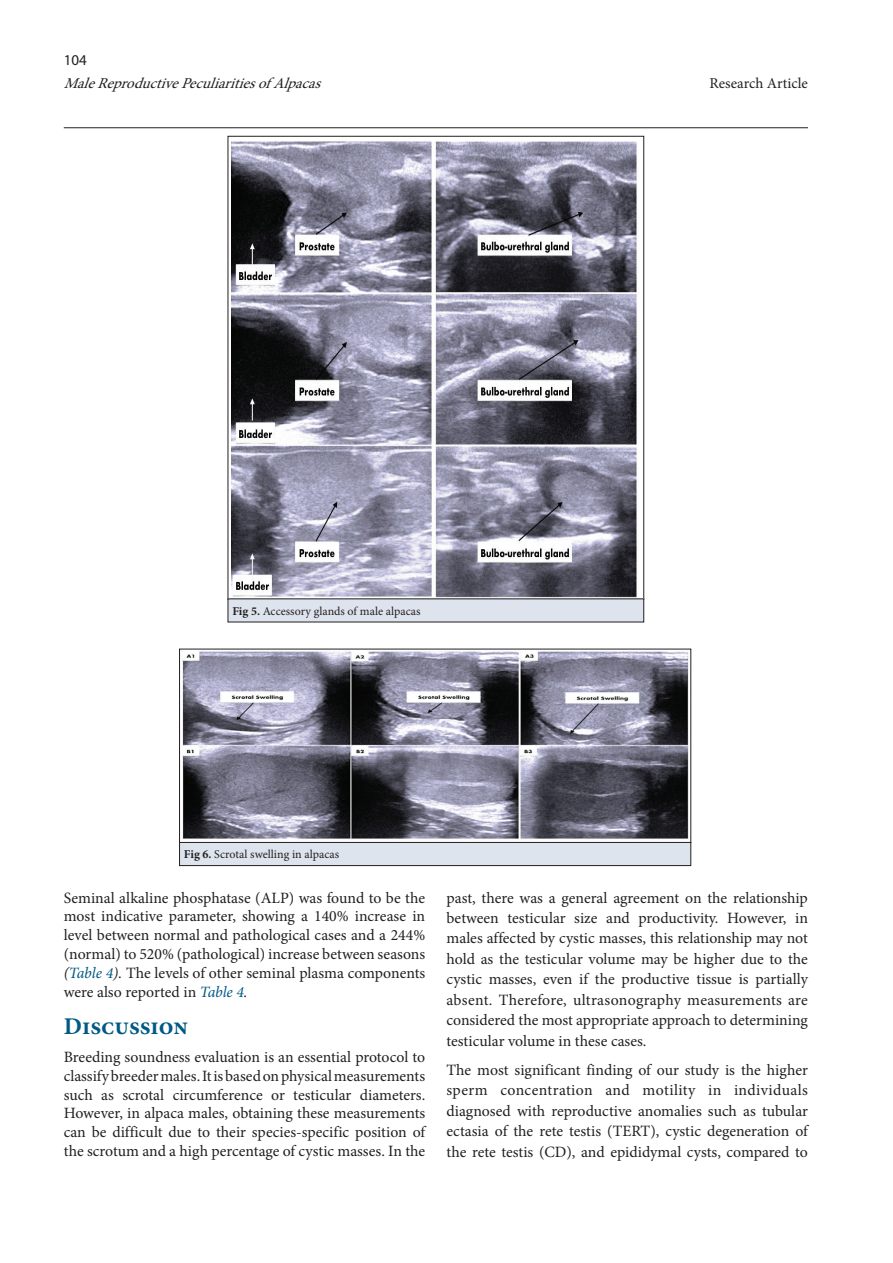
<style>
.page{position:relative;width:893px;height:1263px;background:#fff}
.page>*{position:absolute;margin:0;border:0;box-sizing:border-box;transform-origin:0 0}
.t1{font:700 24px "Minion Pro";color:#005984}
.t2{font:15.75px/20.4px "Minion Pro";color:#231f20;text-align:justify}
.t3{font:italic 15px "Minion Pro";color:#231f20}
.t4{font:15px "Minion Pro";color:#231f20}
.t5{font:15px "Myriad Pro";color:#231f20}
.t6{font:12px "Minion Pro";color:#231f20}
.s1{font-weight:700}
.s2{font-style:italic}
.s3{font-style:italic;color:#005984}
</style>
<div class="page">
<hr style="left:64px;top:127px;width:744px;height:1px;background:#231f20">
<img style="left:231px;top:141px;width:406px;height:457px">
<div style="left:228px;top:599px;width:416px;height:23px;background:#dee4ed"></div>
<img style="left:182px;top:651px;width:507px;height:188px">
<div style="left:180px;top:842px;width:511px;height:23px;background:#dee4ed"></div>
<div style="left:179px;top:842px;width:512px;height:24px;border:1px solid #231f20"></div>
<p class="t5" style="left:64px;top:51px;width:25px">104</p>
<p class="t3" style="left:64px;top:74px;width:265px">MaleReproductivePeculiaritiesof Alpacas</p>
<p class="t4" style="left:709px;top:74px;width:100px">Research Article</p>
<p class="t6" style="left:232px;top:603px;width:190px"><span class="s1">Fig 5.</span> Accessory glands of male alpacas</p>
<p class="t6" style="left:184px;top:846px;width:157px"><span class="s1">Fig 6.</span> Scrotal swelling in alpacas</p>
<p class="t2" style="left:64px;top:888px;width:363px;line-height:18.9px">Seminal alkaline phosphatase (ALP) was found to be the most indicative parameter, showing a 140% increase in level between normal and pathological cases and a 244% (normal) to 520% (pathological) increase between seasons <span class="s2">(</span><span class="s3">Table 4</span><span class="s2">).</span> The levels of other seminal plasma components were also reported in <span class="s3">Table 4</span><span class="s2">.</span></p>
<h1 class="t1" style="left:64px;top:1010px;width:126px">Discussion</h1>
<p class="t2" style="left:64px;top:1047px;width:363px;line-height:18.9px">Breeding soundness evaluation is an essential protocol to classify breeder males. It is based on physical measurements such as scrotal circumference or testicular diameters.<br>However, in alpaca males, obtaining these measurements can be difficult due to their species-specific position of the scrotum and a high percentage of cystic masses. In the</p>
<p class="t2" style="left:446px;top:887px;width:363px">past, there was a general agreement on the relationship between testicular size and productivity. However, in males affected by cystic masses, this relationship may not hold as the testicular volume may be higher due to the cystic masses, even if the productive tissue is partially absent. Therefore, ultrasonography measurements are considered the most appropriate approach to determining testicular volume in these cases.</p>
<p class="t2" style="left:446px;top:1059px;width:363px">The most significant finding of our study is the higher sperm concentration and motility in individuals diagnosed with reproductive anomalies such as tubular ectasia of the rete testis (TERT), cystic degeneration of the rete testis (CD), and epididymal cysts, compared to</p>
</div>
